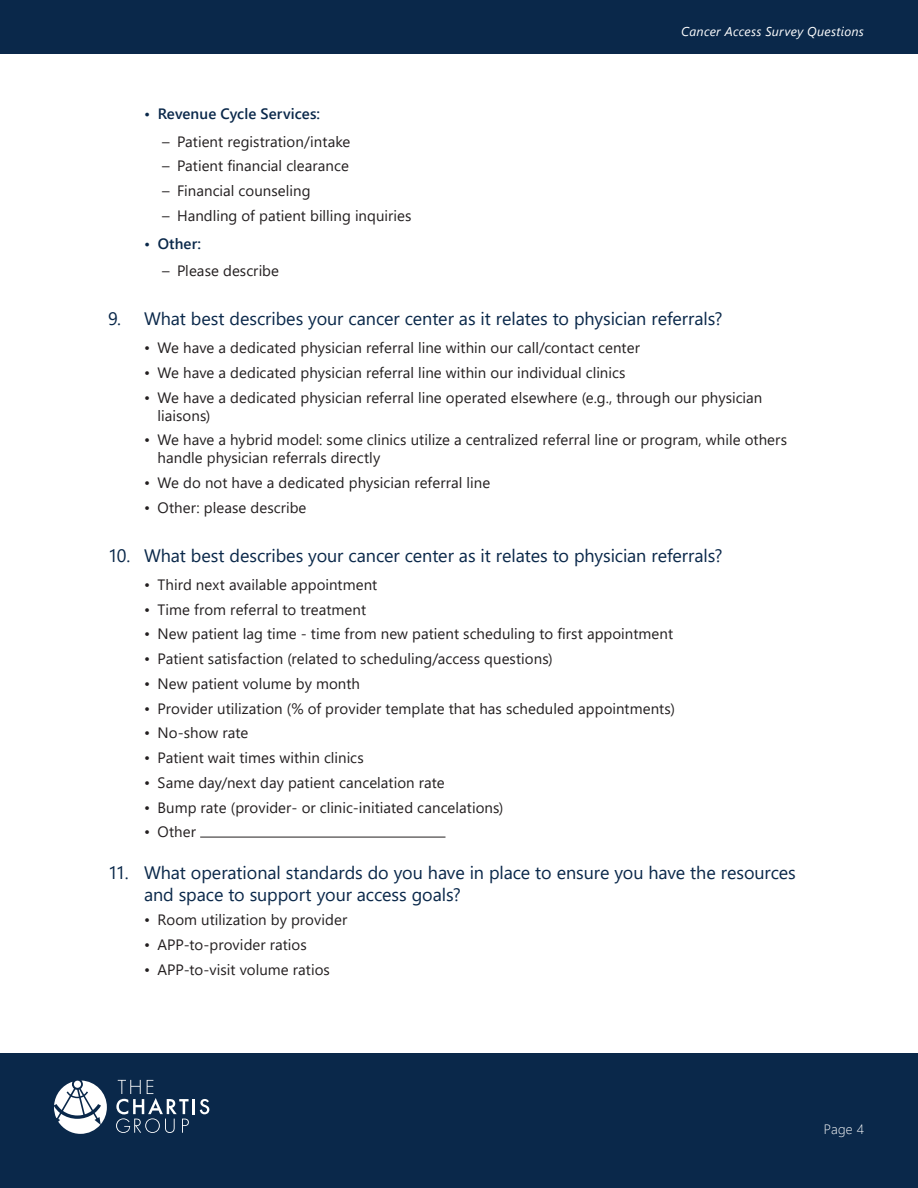
<style>
.page{position:relative;width:918px;height:1188px;background:#fff}
.page>*{position:absolute;margin:0;border:0;box-sizing:border-box;transform-origin:0 0}
.t1{font:18px/21.6px "Segoe UI";letter-spacing:-.005em;color:#0a284a}
.t2{font:15px/18px "Segoe UI";letter-spacing:.005em;color:#231f20}
.t3{font:600 15px "Segoe UI";letter-spacing:.005em;color:#0a284a}
.t4{font:300 13.5px "Segoe UI";color:#fff}
.t5{font:italic 12.75px "Segoe UI";letter-spacing:.02em;color:#fff}
</style>
<div class="page">
<div style="left:0;top:1053px;width:918px;height:135px;background:#0a284a"></div>
<svg style="left:54px;top:1081px;width:53px;height:53px"></svg>
<svg style="left:116px;top:1080px;width:93px;height:53px"></svg>
<div style="left:0;top:0;width:918px;height:54px;background:#0a284a"></div>
<hr style="left:200px;top:837px;width:245px;height:1px;background:#231f20">
<p class="t5" style="left:681px;top:20px;width:184px">Cancer Access Survey Questions</p>
<p class="t3" style="left:144px;top:99px;width:178px">• Revenue Cycle Services:</p>
<p class="t2" style="left:162px;top:131px;width:190px">– Patient registration/intake</p>
<p class="t2" style="left:162px;top:156px;width:188px">– Patient financial clearance</p>
<p class="t2" style="left:162px;top:181px;width:150px">– Financial counseling</p>
<p class="t2" style="left:162px;top:205px;width:251px">– Handling of patient billing inquiries</p>
<p class="t3" style="left:144px;top:229px;width:59px">• Other:</p>
<p class="t2" style="left:162px;top:261px;width:119px">– Please describe</p>
<p class="t1" style="left:108px;top:307px;width:616px">9. What best describes your cancer center as it relates to physician referrals?</p>
<p class="t2" style="left:144px;top:338px;width:497px">• We have a dedicated physician referral line within our call/contact center</p>
<p class="t2" style="left:144px;top:362px;width:483px">• We have a dedicated physician referral line within our individual clinics</p>
<p class="t2" style="left:158px;top:387px;width:606px;text-indent:-14px">• We have a dedicated physician referral line operated elsewhere (e.g., through our physician liaisons)</p>
<p class="t2" style="left:158px;top:430px;width:631px;text-indent:-14px">• We have a hybrid model: some clinics utilize a centralized referral line or program, while others handle physician referrals directly</p>
<p class="t2" style="left:144px;top:473px;width:348px">• We do not have a dedicated physician referral line</p>
<p class="t2" style="left:144px;top:497px;width:164px">• Other: please describe</p>
<p class="t1" style="left:108px;top:543px;width:616px">10. What best describes your cancer center as it relates to physician referrals?</p>
<p class="t2" style="left:144px;top:574px;width:235px">• Third next available appointment</p>
<p class="t2" style="left:144px;top:599px;width:224px">• Time from referral to treatment</p>
<p class="t2" style="left:144px;top:624px;width:531px">• New patient lag time - time from new patient scheduling to first appointment</p>
<p class="t2" style="left:144px;top:648px;width:410px">• Patient satisfaction (related to scheduling/access questions)</p>
<p class="t2" style="left:144px;top:673px;width:218px">• New patient volume by month</p>
<p class="t2" style="left:144px;top:698px;width:532px">• Provider utilization (% of provider template that has scheduled appointments)</p>
<p class="t2" style="left:144px;top:723px;width:106px">• No-show rate</p>
<p class="t2" style="left:144px;top:747px;width:221px">• Patient wait times within clinics</p>
<p class="t2" style="left:144px;top:772px;width:302px">• Same day/next day patient cancelation rate</p>
<p class="t2" style="left:144px;top:797px;width:361px">• Bump rate (provider- or clinic-initiated cancelations)</p>
<p class="t2" style="left:144px;top:822px;width:54px">• Other</p>
<p class="t1" style="left:144px;top:860px;width:653px;text-indent:-36px">11. What operational standards do you have in place to ensure you have the resources and space to support your access goals?</p>
<p class="t2" style="left:144px;top:910px;width:205px">• Room utilization by provider</p>
<p class="t2" style="left:144px;top:935px;width:164px">• APP-to-provider ratios</p>
<p class="t2" style="left:144px;top:959px;width:187px">• APP-to-visit volume ratios</p>
<p class="t4" style="left:824px;top:1116px;width:42px">Page 4</p>
</div>
